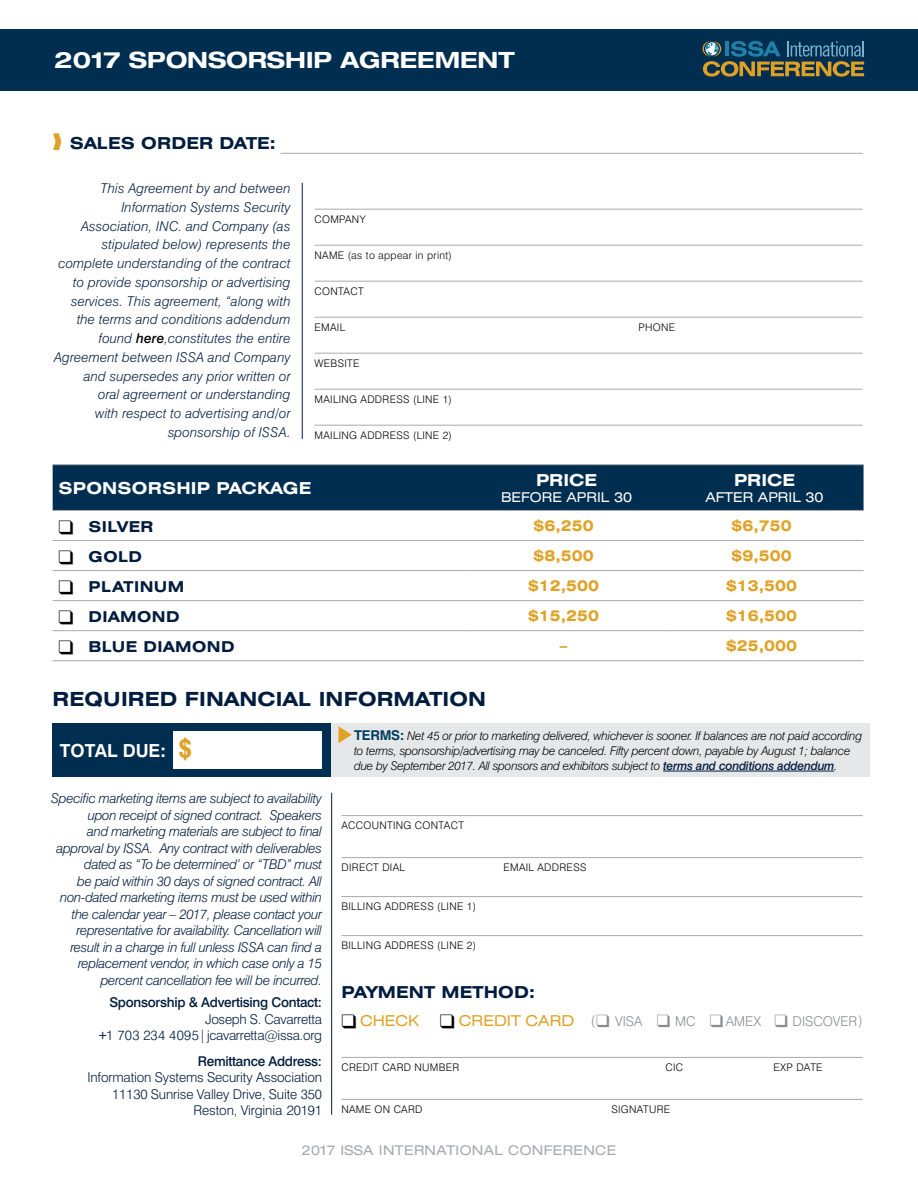
<style>
.page{position:relative;width:918px;height:1188px;background:#fff}
.page>*{position:absolute;margin:0;border:0;box-sizing:border-box;transform-origin:0 0}
.t1{font:700 expanded 22.5px "Helvetica Neue LT Std";color:#fff}
.t2{font:700 expanded 19.5px "Swiss 721 BT";letter-spacing:.01em;color:#001c3e}
.t3{font:700 18px "Swiss 721 BT";color:#fff}
.t4{font:700 expanded 16.5px "Swiss 721 BT";letter-spacing:.01em;color:#001c3e}
.t5{font:700 expanded 16.5px "Swiss 721 BT";letter-spacing:.005em;color:#fff}
.t6{font:700 expanded 15px "Swiss 721 BT";color:#e0a226}
.t7{font:700 expanded 15px "Swiss 721 BT";letter-spacing:.03em;color:#001c3e}
.t8{font:expanded 15px "Swiss 721 BT";color:#e0a226}
.t9{font:italic 300 13.5px/16.5px "Swiss 721 BT";letter-spacing:-.02em;color:#001c3e;text-align:right}
.t10{font:italic 300 13.5px/18.8px "Swiss 721 BT";letter-spacing:.01em;color:#001c3e;text-align:right}
.t11{font:300 13.5px/16.5px "Swiss 721 BT";letter-spacing:-.01em;color:#001c3e;text-align:right}
.t12{font:500 13.5px "Swiss 721 BT";letter-spacing:-.02em;color:#001c3e}
.t13{font:300 13.5px "Swiss 721 BT";color:#8a8c8e}
.t14{font:expanded 13.5px "Helvetica Neue LT Std";letter-spacing:.03em;color:#a7a9ac}
.t15{font:expanded 13.5px "Swiss 721 BT";color:#fff}
.t16{font:italic 300 12px/15px "Swiss 721 BT";letter-spacing:-.02em;color:#000}
.t17{font:300 10.5px "Swiss 721 BT";letter-spacing:.03em;color:#000}
.s1{color:#e0a226}
.s2{font-weight:500;color:#000}
.s3{color:#000}
.s4{font-weight:900;font-stretch:condensed;font-size:25.5px;color:#e0a226}
.s5{font-weight:700;font-style:normal;font-size:13.5px;color:#003e60}
.s6{font-weight:500;color:#001c3e}
.s7{font-weight:500;font-size:12px}
.s8{font-weight:400;font-stretch:expanded;font-size:15px;color:#e0a226}
</style>
<div class="page">
<div style="left:0;top:29px;width:918px;height:62px;background:#002e50"></div>
<hr style="left:281px;top:153px;width:582px;height:1px;background:#a7a9ac">
<hr style="left:315px;top:209px;width:548px;height:1px;background:#a7a9ac">
<hr style="left:315px;top:245px;width:548px;height:1px;background:#a7a9ac">
<hr style="left:315px;top:281px;width:548px;height:1px;background:#a7a9ac">
<hr style="left:315px;top:317px;width:548px;height:1px;background:#a7a9ac">
<hr style="left:315px;top:353px;width:548px;height:1px;background:#a7a9ac">
<hr style="left:315px;top:389px;width:548px;height:1px;background:#a7a9ac">
<hr style="left:315px;top:425px;width:548px;height:1px;background:#a7a9ac">
<div style="left:53px;top:465px;width:811px;height:45px;background:#002e50"></div>
<hr style="left:53px;top:464px;width:415px;height:1px;background:#a7a9ac">
<hr style="left:468px;top:464px;width:198px;height:1px;background:#a7a9ac">
<hr style="left:666px;top:464px;width:198px;height:1px;background:#a7a9ac">
<hr style="left:53px;top:510px;width:415px;height:1px;background:#a7a9ac">
<hr style="left:468px;top:510px;width:198px;height:1px;background:#a7a9ac">
<hr style="left:666px;top:510px;width:198px;height:1px;background:#a7a9ac">
<hr style="left:53px;top:540px;width:415px;height:1px;background:#a7a9ac">
<hr style="left:468px;top:540px;width:198px;height:1px;background:#a7a9ac">
<hr style="left:666px;top:540px;width:198px;height:1px;background:#a7a9ac">
<hr style="left:53px;top:570px;width:415px;height:1px;background:#a7a9ac">
<hr style="left:468px;top:570px;width:198px;height:1px;background:#a7a9ac">
<hr style="left:666px;top:570px;width:198px;height:1px;background:#a7a9ac">
<hr style="left:53px;top:600px;width:415px;height:1px;background:#a7a9ac">
<hr style="left:468px;top:600px;width:198px;height:1px;background:#a7a9ac">
<hr style="left:666px;top:600px;width:198px;height:1px;background:#a7a9ac">
<hr style="left:53px;top:630px;width:415px;height:1px;background:#a7a9ac">
<hr style="left:468px;top:630px;width:198px;height:1px;background:#a7a9ac">
<hr style="left:666px;top:630px;width:198px;height:1px;background:#a7a9ac">
<hr style="left:53px;top:660px;width:415px;height:1px;background:#a7a9ac">
<hr style="left:468px;top:660px;width:198px;height:1px;background:#a7a9ac">
<hr style="left:666px;top:660px;width:198px;height:1px;background:#a7a9ac">
<hr style="left:302px;top:183px;width:1px;height:256px;background:#001c3e">
<div style="left:53px;top:723px;width:279px;height:54px;background:#002e50"></div>
<div style="left:173px;top:731px;width:149px;height:37px;background:#fff"></div>
<div style="left:332px;top:723px;width:538px;height:54px;background:#e6e7e8"></div>
<hr style="left:663px;top:771px;width:171px;height:1px;background:#001c3e">
<svg style="left:338px;top:726px;width:14px;height:17px"></svg>
<hr style="left:341px;top:815px;width:522px;height:1px;background:#a7a9ac">
<hr style="left:341px;top:857px;width:522px;height:1px;background:#a7a9ac">
<hr style="left:341px;top:896px;width:522px;height:1px;background:#a7a9ac">
<hr style="left:341px;top:935px;width:522px;height:1px;background:#a7a9ac">
<hr style="left:341px;top:1057px;width:522px;height:1px;background:#a7a9ac">
<hr style="left:341px;top:1099px;width:522px;height:1px;background:#a7a9ac">
<hr style="left:331px;top:793px;width:1px;height:322px;background:#001c3e">
<svg style="left:703px;top:41px;width:161px;height:36px"></svg>
<h1 class="t1" style="left:54px;top:45px;width:462px">2017 SPONSORSHIP AGREEMENT</h1>
<p class="t4" style="left:53px;top:133px;width:225px"><span class="s1">❱</span> SALES ORDER DATE:</p>
<p class="t10" style="left:54px;top:179px;width:238px">This Agreement by and between Information Systems Security Association, INC. and Company (as stipulated below) represents the complete understanding of the contract to provide sponsorship or advertising services. This agreement, “along with the terms and conditions addendum found <span class="s2">here</span>,constitutes the entire Agreement between ISSA and Company and supersedes any prior written or<br>oral agreement or understanding<br>with respect to advertising and/or sponsorship of ISSA.</p>
<p class="t17" style="left:315px;top:213px;width:53px">COMPANY</p>
<p class="t17" style="left:315px;top:249px;width:139px">NAME (as to appear in print)</p>
<p class="t17" style="left:315px;top:285px;width:51px">CONTACT</p>
<p class="t17" style="left:315px;top:321px;width:32px">EMAIL</p>
<p class="t17" style="left:639px;top:321px;width:38px">PHONE</p>
<p class="t17" style="left:315px;top:357px;width:46px">WEBSITE</p>
<p class="t17" style="left:315px;top:393px;width:139px">MAILING ADDRESS (LINE 1)</p>
<p class="t17" style="left:315px;top:429px;width:139px">MAILING ADDRESS (LINE 2)</p>
<p class="t5" style="left:59px;top:478px;width:254px">SPONSORSHIP PACKAGE</p>
<p class="t5" style="left:536px;top:470px;width:62px">PRICE</p>
<p class="t15" style="left:501px;top:489px;width:132px">BEFORE APRIL 30</p>
<p class="t5" style="left:734px;top:470px;width:62px">PRICE</p>
<p class="t15" style="left:706px;top:489px;width:120px">AFTER APRIL 30</p>
<p class="t7" style="left:59px;top:517px;width:96px"><span class="s3">❑</span> SILVER</p>
<p class="t6" style="left:533px;top:517px;width:62px">$6,250</p>
<p class="t6" style="left:731px;top:517px;width:62px">$6,750</p>
<p class="t7" style="left:59px;top:547px;width:85px"><span class="s3">❑</span> GOLD</p>
<p class="t6" style="left:533px;top:547px;width:62px">$8,500</p>
<p class="t6" style="left:731px;top:547px;width:62px">$9,500</p>
<p class="t7" style="left:59px;top:577px;width:127px"><span class="s3">❑</span> PLATINUM</p>
<p class="t6" style="left:528px;top:577px;width:73px">$12,500</p>
<p class="t6" style="left:726px;top:577px;width:73px">$13,500</p>
<p class="t7" style="left:59px;top:607px;width:122px"><span class="s3">❑</span> DIAMOND</p>
<p class="t6" style="left:528px;top:607px;width:73px">$15,250</p>
<p class="t6" style="left:726px;top:607px;width:73px">$16,500</p>
<p class="t7" style="left:59px;top:637px;width:177px"><span class="s3">❑</span> BLUE DIAMOND</p>
<p class="t6" style="left:560px;top:637px;width:9px">–</p>
<p class="t6" style="left:726px;top:637px;width:73px">$25,000</p>
<h2 class="t2" style="left:53px;top:687px;width:435px">REQUIRED FINANCIAL INFORMATION</h2>
<h3 class="t3" style="left:60px;top:739px;width:134px">TOTAL DUE: <span class="s4">$</span></h3>
<p class="t16" style="left:354px;top:728px;width:510px"><span class="s5">TERMS:</span> Net 45 or prior to marketing delivered, whichever is sooner. If balances are not paid according to terms, sponsorship/advertising may be canceled. Fifty percent down, payable by August 1; balance due by September 2017. All sponsors and exhibitors subject to <span class="s6">terms and conditions addendum</span>.</p>
<p class="t9" style="left:51px;top:790px;width:272px">Specific marketing items are subject to availability upon receipt of signed contract. Speakers<br>and marketing materials are subject to final approval by ISSA. Any contract with deliverables dated as “To be determined’ or “TBD” must<br>be paid within 30 days of signed contract. All non-dated marketing items must be used within the calendar year – 2017, please contact your representative for availability. Cancellation will result in a charge in full unless ISSA can find a replacement vendor, in which case only a 15 percent cancellation fee will be incurred.</p>
<p class="t12" style="left:109px;top:994px;width:214px">Sponsorship &amp; Advertising Contact:</p>
<p class="t11" style="left:98px;top:1010px;width:226px">Joseph S. Cavarretta<br><span class="s7">+</span>1 703 234 4095|jcavarretta@issa.org</p>
<p class="t12" style="left:198px;top:1053px;width:126px">Remittance Address:</p>
<p class="t11" style="left:87px;top:1069px;width:236px">Information Systems Security Association<br>11130 Sunrise Valley Drive, Suite 350<br>Reston, Virginia 20191</p>
<p class="t17" style="left:341px;top:819px;width:124px">ACCOUNTING CONTACT</p>
<p class="t17" style="left:341px;top:861px;width:65px">DIRECT DIAL</p>
<p class="t17" style="left:503px;top:861px;width:85px">EMAIL ADDRESS</p>
<p class="t17" style="left:341px;top:900px;width:136px">BILLING ADDRESS (LINE 1)</p>
<p class="t17" style="left:341px;top:939px;width:136px">BILLING ADDRESS (LINE 2)</p>
<p class="t4" style="left:341px;top:982px;width:195px">PAYMENT METHOD:</p>
<p class="t8" style="left:341px;top:1012px;width:79px"><span class="s3">❑</span> CHECK</p>
<p class="t13" style="left:440px;top:1013px;width:424px"><span class="s3">❑</span> <span class="s8">CREDIT CARD</span> (❑ VISA ❑ MC ❑ AMEX ❑ DISCOVER)</p>
<p class="t17" style="left:341px;top:1061px;width:119px">CREDIT CARD NUMBER</p>
<p class="t17" style="left:665px;top:1061px;width:19px">CIC</p>
<p class="t17" style="left:773px;top:1061px;width:51px">EXP DATE</p>
<p class="t17" style="left:341px;top:1103px;width:83px">NAME ON CARD</p>
<p class="t17" style="left:611px;top:1103px;width:60px">SIGNATURE</p>
<p class="t14" style="left:302px;top:1142px;width:316px">2017 ISSA INTERNATIONAL CONFERENCE</p>
</div>
